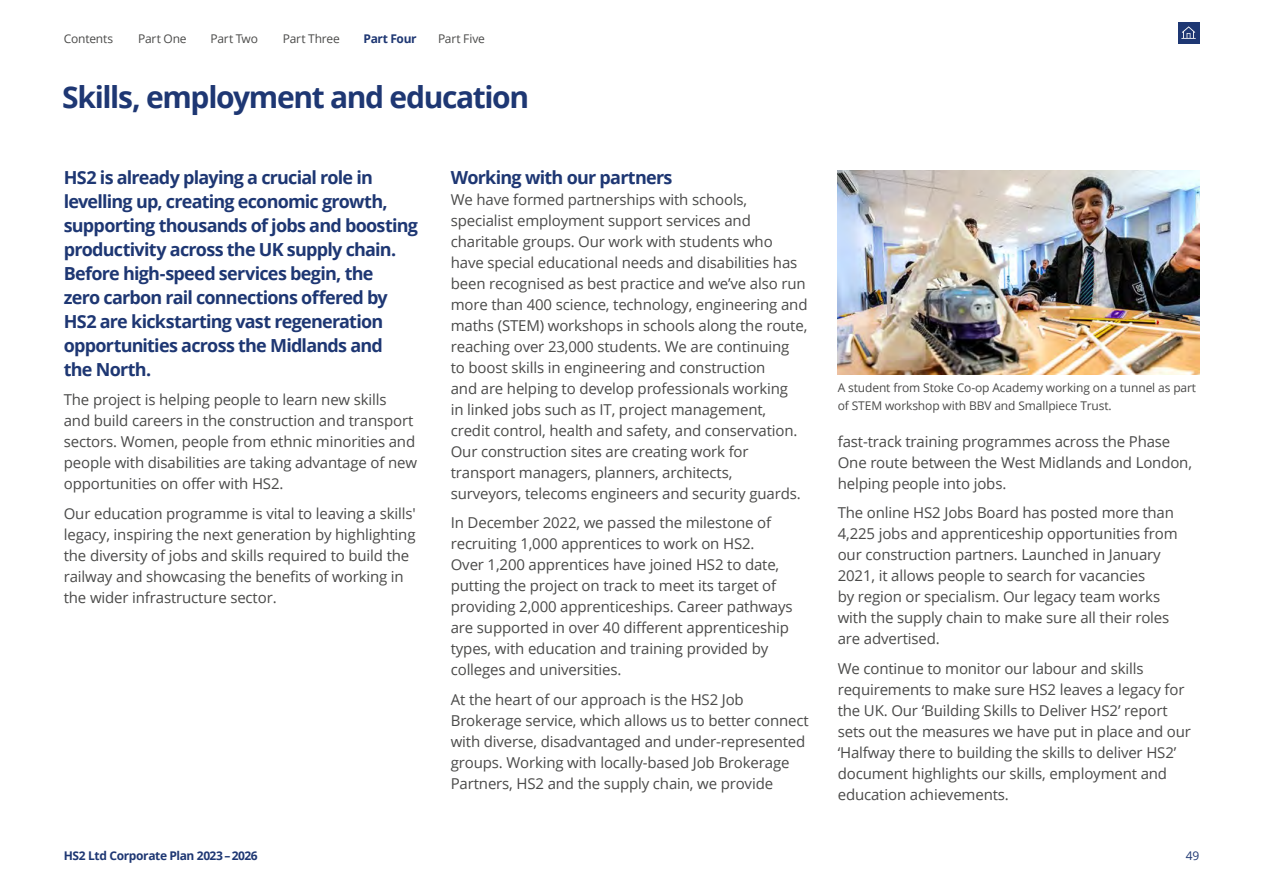
<style>
.page{position:relative;width:1263px;height:893px;background:#fff}
.page>*{position:absolute;margin:0;border:0;box-sizing:border-box;transform-origin:0 0}
.t1{font:700 30px "Open Sans";letter-spacing:-.045em;color:#1e3773}
.t2{font:700 18px/24px "Open Sans";letter-spacing:-.04em;color:#1e3773}
.t3{font:15px/21px "Open Sans";letter-spacing:-.01em;color:#4a4a49}
.t4{font:12px/18px "Open Sans";letter-spacing:-.01em;color:#4a4a49}
.t5{font:700 12px "Open Sans";letter-spacing:-.03em;color:#1e3773}
.t6{font:12px "Open Sans";color:#1e3773}
</style>
<div class="page">
<div style="left:1178px;top:22px;width:21px;height:21px;background:#1e3773"></div>
<svg style="left:1181px;top:26px;width:15px;height:13px"></svg>
<img style="left:838px;top:170px;width:361px;height:204px">
<p class="t4" style="left:64px;top:30px;width:51px">Contents</p>
<p class="t4" style="left:138px;top:30px;width:50px">Part One</p>
<p class="t4" style="left:210px;top:30px;width:49px">Part Two</p>
<p class="t4" style="left:283px;top:30px;width:59px">Part Three</p>
<p class="t5" style="left:364px;top:30px;width:55px">Part Four</p>
<p class="t4" style="left:438px;top:30px;width:49px">Part Five</p>
<h3 class="t1" style="left:62px;top:76px;width:468px">Skills, employment and education</h3>
<p class="t2" style="left:64px;top:165px;width:356px">HS2 is already playing a crucial role in levelling up, creating economic growth, supporting thousands of jobs and boosting productivity across the UK supply chain.<br>Before high-speed services begin, the<br>zero carbon rail connections offered by HS2 are kickstarting vast regeneration opportunities across the Midlands and<br>the North.</p>
<p class="t3" style="left:64px;top:389px;width:355px">The project is helping people to learn new skills<br>and build careers in the construction and transport sectors. Women, people from ethnic minorities and people with disabilities are taking advantage of new opportunities on offer with HS2.</p>
<p class="t3" style="left:64px;top:503px;width:354px">Our education programme is vital to leaving a skills' legacy, inspiring the next generation by highlighting the diversity of jobs and skills required to build the railway and showcasing the benefits of working in the wider infrastructure sector.</p>
<p class="t5" style="left:64px;top:847px;width:196px">HS2 Ltd Corporate Plan 2023 – 2026</p>
<h4 class="t2" style="left:451px;top:165px;width:223px">Working with our partners</h4>
<p class="t3" style="left:451px;top:189px;width:358px">We have formed partnerships with schools, specialist employment support services and charitable groups. Our work with students who have special educational needs and disabilities has been recognised as best practice and we’ve also run more than 400 science, technology, engineering and maths (STEM) workshops in schools along the route, reaching over 23,000 students. We are continuing<br>to boost skills in engineering and construction<br>and are helping to develop professionals working<br>in linked jobs such as IT, project management, credit control, health and safety, and conservation.<br>Our construction sites are creating work for transport managers, planners, architects,<br>surveyors, telecoms engineers and security guards.</p>
<p class="t3" style="left:451px;top:512px;width:343px">In December 2022, we passed the milestone of recruiting 1,000 apprentices to work on HS2.<br>Over 1,200 apprentices have joined HS2 to date, putting the project on track to meet its target of providing 2,000 apprenticeships. Career pathways are supported in over 40 different apprenticeship types, with education and training provided by colleges and universities.</p>
<p class="t3" style="left:451px;top:689px;width:359px">At the heart of our approach is the HS2 Job Brokerage service, which allows us to better connect with diverse, disadvantaged and under-represented groups. Working with locally-based Job Brokerage Partners, HS2 and the supply chain, we provide</p>
<p class="t4" style="left:838px;top:378px;width:360px">A student from Stoke Co-op Academy working on a tunnel as part of STEM workshop with BBV and Smallpiece Trust.</p>
<p class="t3" style="left:838px;top:431px;width:356px">fast-track training programmes across the Phase<br>One route between the West Midlands and London, helping people into jobs.</p>
<p class="t3" style="left:838px;top:502px;width:341px">The online HS2 Jobs Board has posted more than 4,225 jobs and apprenticeship opportunities from our construction partners. Launched in January 2021, it allows people to search for vacancies<br>by region or specialism. Our legacy team works with the supply chain to make sure all their roles are advertised.</p>
<p class="t3" style="left:838px;top:658px;width:355px">We continue to monitor our labour and skills requirements to make sure HS2 leaves a legacy for the UK. Our ‘Building Skills to Deliver HS2’ report sets out the measures we have put in place and our ‘Halfway there to building the skills to deliver HS2’ document highlights our skills, employment and education achievements.</p>
<p class="t6" style="left:1186px;top:847px;width:15px">49</p>
</div>
